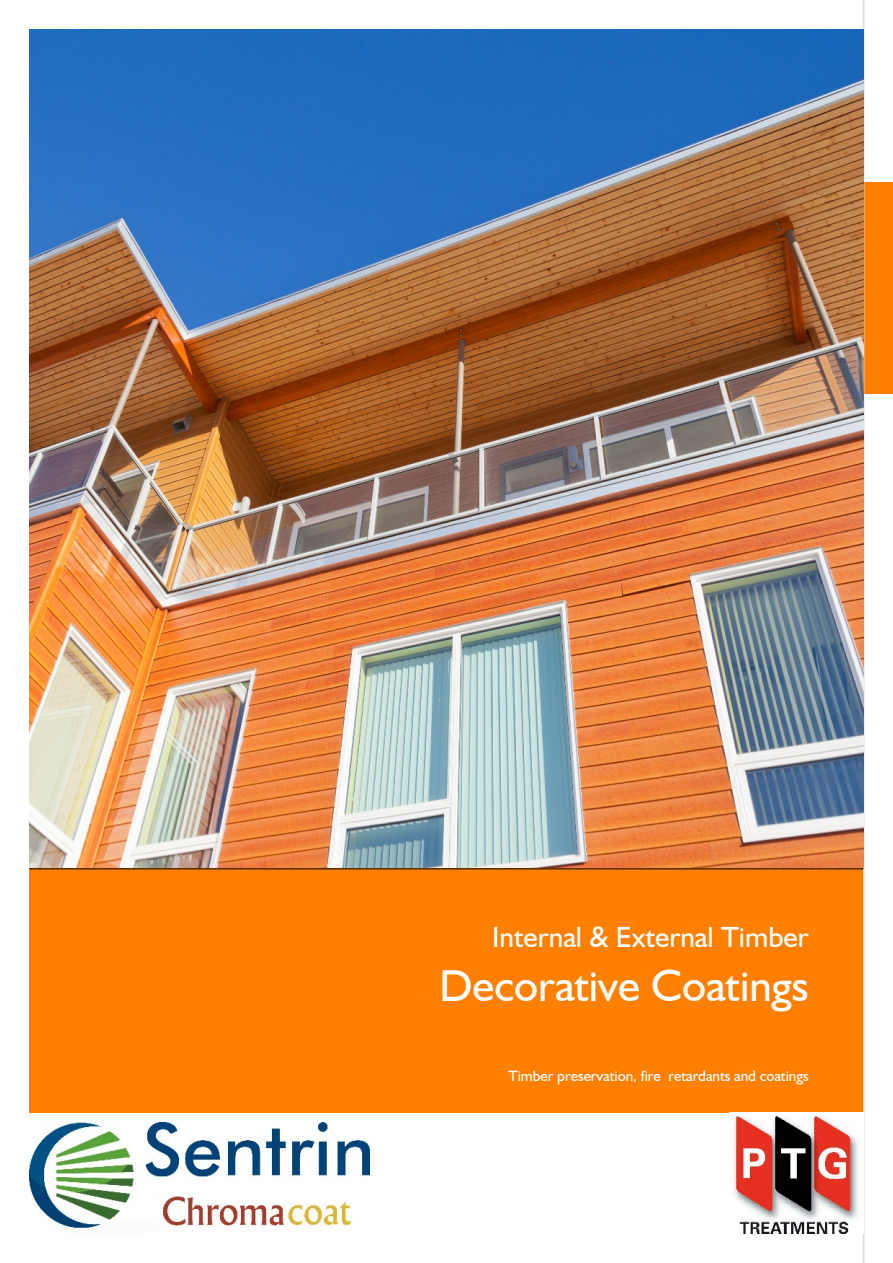
<style>
.page{position:relative;width:893px;height:1263px;background:#fff}
.page>*{position:absolute;margin:0;border:0;box-sizing:border-box;transform-origin:0 0}
.t1{font:44.85px "Humanist 521 BT";color:#fff}
.t2{font:29.25px "Humanist 521 BT";color:#fff}
.t3{font:15px "Humanist 521 BT";color:#fff}
</style>
<div class="page">
<div style="left:863px;top:182px;width:30px;height:211px;background:#ff8000"></div>
<hr style="left:863px;top:0;width:1px;height:1263px;background:#dbdbdb">
<div style="left:30px;top:866px;width:833px;height:246px;background:#ff8000"></div>
<img style="left:30px;top:30px;width:833px;height:837px">
<img style="left:30px;top:1123px;width:340px;height:109px">
<img style="left:734px;top:1112px;width:124px;height:121px">
<h2 class="t2" style="left:492px;top:924px;width:318px">Internal &amp; External Timber</h2>
<h1 class="t1" style="left:439px;top:967px;width:371px">Decorative Coatings</h1>
<p class="t3" style="left:508px;top:1070px;width:302px">Timber preservation, fire retardants and coatings</p>
</div>
